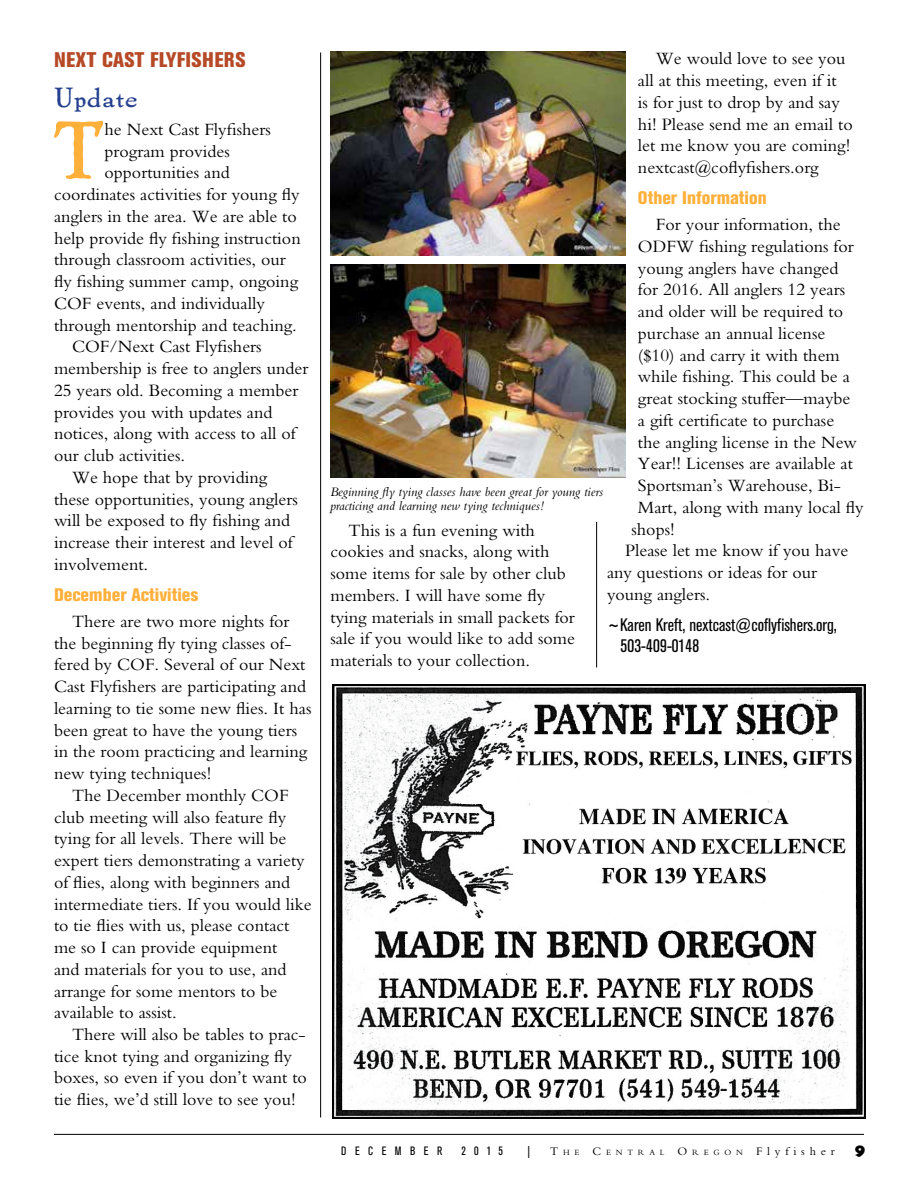
<style>
.page{position:relative;width:918px;height:1188px;background:#fff}
.page>*{position:absolute;margin:0;border:0;box-sizing:border-box;transform-origin:0 0}
.t1{font:78.15px "Pabst L";color:#ffb03b}
.t2{font:27px "Pabst L";color:#25408f}
.t3{font:800 condensed 21px "Akzidenz Grotesk BE";letter-spacing:.02em;color:#b64926}
.t4{font:18px/21.8px "Bembo";color:#000}
.t5{font:condensed 18px/21.8px "Akzidenz Grotesk BE";color:#000}
.t6{font:800 condensed 18px "Akzidenz Grotesk BE";color:#ffb03b}
.t7{font:italic 13.5px/13.5px "Bembo";color:#000}
.t8{font:condensed 12px "Akzidenz Grotesk BE";letter-spacing:.7em;color:#000}
.t9{font:8.4px "Bembo";letter-spacing:.57em;color:#000}
.s1{font-size:12px}
.s2{font-family:"Gill Sans Extra Bold Display";font-size:16.5px}
</style>
<div class="page">
<hr style="left:54px;top:1134px;width:810px;height:1px;background:#000">
<img style="left:332px;top:684px;width:533px;height:435px">
<img style="left:330px;top:51px;width:296px;height:204px">
<img style="left:330px;top:264px;width:296px;height:213px">
<hr style="left:320px;top:52px;width:1px;height:1066px;background:#000">
<hr style="left:596px;top:522px;width:1px;height:146px;background:#000">
<p class="t3" style="left:54px;top:47px;width:193px">NEXT CAST FLYFISHERS</p>
<h2 class="t2" style="left:54px;top:80px;width:85px">Update</h2>
<h1 class="t1" style="left:53px;top:100px;width:54px">T</h1>
<p class="t4" style="left:105px;top:118px;width:168px">he Next Cast Flyfishers</p>
<p class="t4" style="left:105px;top:140px;width:127px">program provides</p>
<p class="t4" style="left:105px;top:162px;width:127px">opportunities and</p>
<p class="t4" style="left:54px;top:183px;width:247px">coordinates activities for young fly</p>
<p class="t4" style="left:54px;top:205px;width:244px">anglers in the area. We are able to</p>
<p class="t4" style="left:54px;top:227px;width:248px">help provide fly fishing instruction</p>
<p class="t4" style="left:54px;top:249px;width:233px">through classroom activities, our</p>
<p class="t4" style="left:54px;top:270px;width:246px">fly fishing summer camp, ongoing</p>
<p class="t4" style="left:54px;top:292px;width:212px">COF events, and individually</p>
<p class="t4" style="left:54px;top:314px;width:244px">through mentorship and teaching.</p>
<p class="t4" style="left:72px;top:336px;width:191px">COF/Next Cast Flyfishers</p>
<p class="t4" style="left:54px;top:357px;width:256px">membership is free to anglers under</p>
<p class="t4" style="left:54px;top:379px;width:246px">25 years old. Becoming a member</p>
<p class="t4" style="left:54px;top:401px;width:220px">provides you with updates and</p>
<p class="t4" style="left:54px;top:423px;width:243px">notices, along with access to all of</p>
<p class="t4" style="left:54px;top:444px;width:133px">our club activities.</p>
<p class="t4" style="left:72px;top:466px;width:197px">We hope that by providing</p>
<p class="t4" style="left:54px;top:488px;width:245px">these opportunities, young anglers</p>
<p class="t4" style="left:54px;top:510px;width:238px">will be exposed to fly fishing and</p>
<p class="t4" style="left:54px;top:531px;width:240px">increase their interest and level of</p>
<p class="t4" style="left:54px;top:553px;width:96px">involvement.</p>
<p class="t6" style="left:54px;top:584px;width:146px">December Activities</p>
<p class="t4" style="left:54px;top:610px;width:259px;text-indent:18px">There are two more nights for the beginning fly tying classes of&shy;fered by COF. Several of our Next<br>Cast Flyfishers are participating and learning to tie some new flies. It has been great to have the young tiers in the room practicing and learning new tying techniques!</p>
<p class="t4" style="left:54px;top:784px;width:259px;text-indent:18px">The December monthly COF club meeting will also feature fly tying for all levels. There will be expert tiers demonstrating a variety of flies, along with beginners and intermediate tiers. If you would like to tie flies with us, please contact me so I can provide equipment<br>and materials for you to use, and arrange for some mentors to be available to assist.</p>
<p class="t4" style="left:54px;top:1023px;width:254px;text-indent:18px">There will also be tables to prac&shy;tice knot tying and organizing fly boxes, so even if you don’t want to tie flies, we’d still love to see you!</p>
<p class="t4" style="left:638px;top:48px;width:216px;text-indent:18px">We would love to see you all at this meeting, even if it<br>is for just to drop by and say hi! Please send me an email to let me know you are coming! nextcast@coflyfishers.org</p>
<p class="t6" style="left:638px;top:187px;width:130px">Other Information</p>
<p class="t4" style="left:656px;top:213px;width:186px">For your information, the</p>
<p class="t4" style="left:638px;top:235px;width:217px">ODFW fishing regulations for</p>
<p class="t4" style="left:638px;top:257px;width:202px">young anglers have changed</p>
<p class="t4" style="left:638px;top:279px;width:209px">for 2016. All anglers 12 years</p>
<p class="t4" style="left:638px;top:300px;width:207px">and older will be required to</p>
<p class="t4" style="left:638px;top:322px;width:189px">purchase an annual license</p>
<p class="t4" style="left:638px;top:344px;width:203px">($10) and carry it with them</p>
<p class="t4" style="left:638px;top:366px;width:213px">while fishing. This could be a</p>
<p class="t4" style="left:638px;top:387px;width:214px">great stocking stuffer—maybe</p>
<p class="t4" style="left:638px;top:409px;width:198px">a gift certificate to purchase</p>
<p class="t4" style="left:638px;top:431px;width:220px">the angling license in the New</p>
<p class="t4" style="left:638px;top:453px;width:217px">Year!! Licenses are available at</p>
<p class="t4" style="left:638px;top:474px;width:205px">Sportsman’s Warehouse, Bi-</p>
<p class="t4" style="left:638px;top:496px;width:227px">Mart, along with many local fly</p>
<p class="t4" style="left:631px;top:518px;width:45px">shops!</p>
<p class="t4" style="left:625px;top:540px;width:225px">Please let me know if you have</p>
<p class="t4" style="left:607px;top:561px;width:212px">any questions or ideas for our</p>
<p class="t4" style="left:607px;top:583px;width:105px">young anglers.</p>
<p class="t5" style="left:621px;top:614px;width:218px;text-indent:-14px">~Karen Kreft, nextcast@coflyfishers.org,<br>503-409-0148</p>
<p class="t7" style="left:330px;top:485px;width:275px">Beginning fly tying classes have been great for young tiers practicing and learning new tying techniques!</p>
<p class="t4" style="left:331px;top:519px;width:246px;text-indent:18px">This is a fun evening with cookies and snacks, along with some items for sale by other club members. I will have some fly tying materials in small packets for sale if you would like to add some materials to your collection.</p>
<p class="t8" style="left:341px;top:1145px;width:103px">DECEMBER</p>
<p class="t8" style="left:461px;top:1145px;width:43px">2015</p>
<p class="t8" style="left:528px;top:1145px;width:4px">|</p>
<p class="t9" style="left:550px;top:1148px;width:317px"><span class="s1">T</span>HE <span class="s1">C</span>ENTRAL <span class="s1">O</span>REGON <span class="s1">Flyfisher</span> <span class="s2">9</span></p>
</div>
